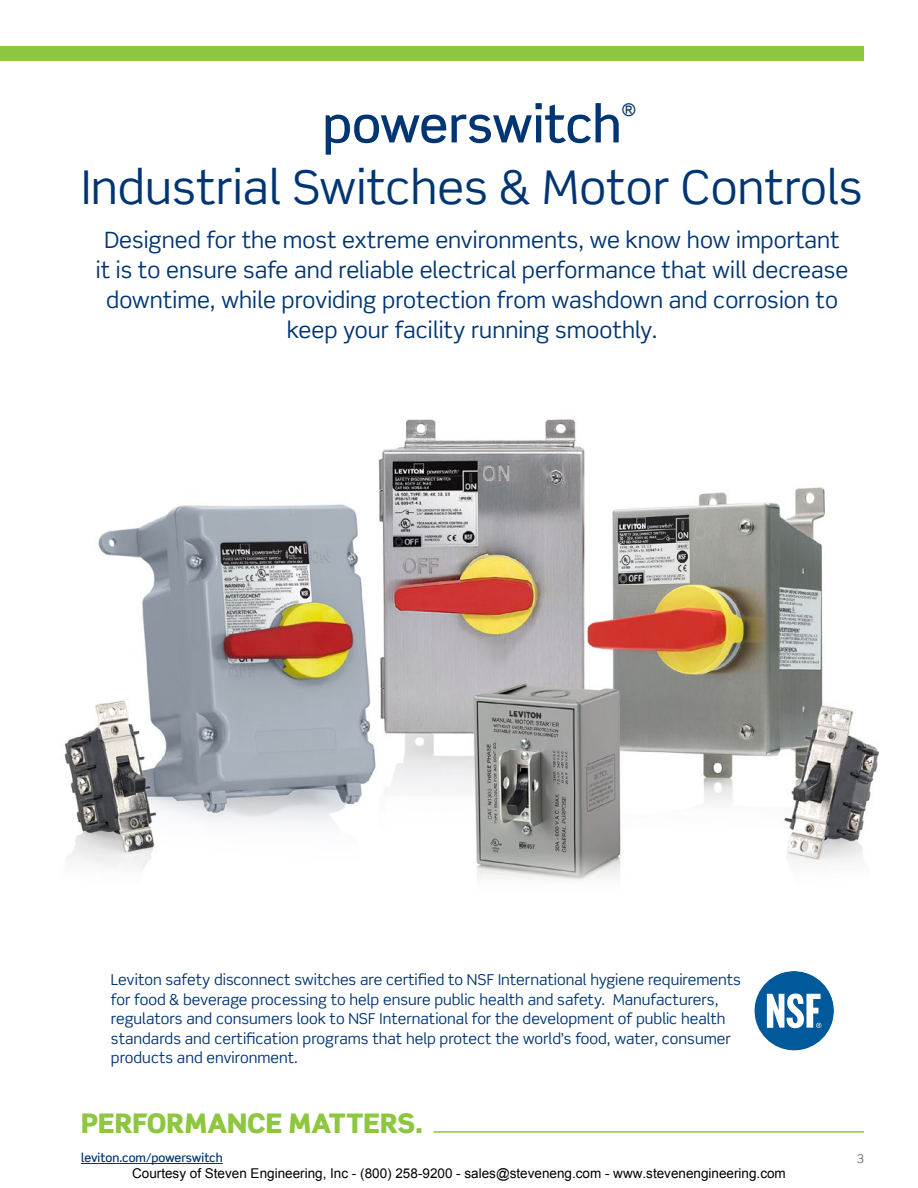
<style>
.page{position:relative;width:918px;height:1188px;background:#fff}
.page>*{position:absolute;margin:0;border:0;box-sizing:border-box;transform-origin:0 0}
.t1{font:500 50.55px "Scene";color:#003573}
.t2{font:46.5px "Scene Std";color:#003573}
.t3{font:900 27px "Scene Std";color:#8dc63f}
.t4{font:22.5px/30px "Scene Std";color:#003573;text-align:center}
.t5{font:500 17.4px "Scene";color:#003573}
.t6{font:15px/19.5px "Scene Std";color:#003573}
.t7{font:13.5px "Arial";color:#000}
.t8{font:500 12px "Scene Std";color:#003573}
.t9{font:12px "Scene Std";color:#6d6e71}
</style>
<div class="page">
<hr style="left:81px;top:1163px;width:142px;height:1px;background:#003573">
<div style="left:0;top:46px;width:864px;height:15px;background:#8dc63f"></div>
<img style="left:64px;top:419px;width:815px;height:462px">
<div style="left:755px;top:971px;width:79px;height:79px;background:#00599b;border-radius:50%"></div>
<svg style="left:767px;top:994px;width:54px;height:34px"></svg>
<hr style="left:434px;top:1131px;width:430px;height:2px;background:#8dc63f">
<h1 class="t1" style="left:322px;top:93px;width:301px">powerswitch</h1>
<p class="t5" style="left:622px;top:99px;width:16px">®</p>
<h2 class="t2" style="left:81px;top:158px;width:783px">Industrial Switches &amp; Motor Controls</h2>
<p class="t4" style="left:96px;top:225px;width:754px">Designed for the most extreme environments, we know how important it is to ensure safe and reliable electrical performance that will decrease downtime, while providing protection from washdown and corrosion to keep your facility running smoothly.</p>
<p class="t6" style="left:111px;top:970px;width:632px">Leviton safety disconnect switches are certified to NSF International hygiene requirements for food &amp; beverage processing to help ensure public health and safety. Manufacturers, regulators and consumers look to NSF International for the development of public health standards and certification programs that help protect the world’s food, water, consumer products and environment.</p>
<h3 class="t3" style="left:81px;top:1106px;width:343px">PERFORMANCE MATTERS.</h3>
<p class="t8" style="left:81px;top:1150px;width:143px">leviton.com/powerswitch</p>
<p class="t9" style="left:857px;top:1151px;width:9px">3</p>
<p class="t7" style="left:132px;top:1165px;width:655px">Courtesy of Steven Engineering, Inc - (800) 258-9200 - sales@steveneng.com - www.stevenengineering.com</p>
</div>
